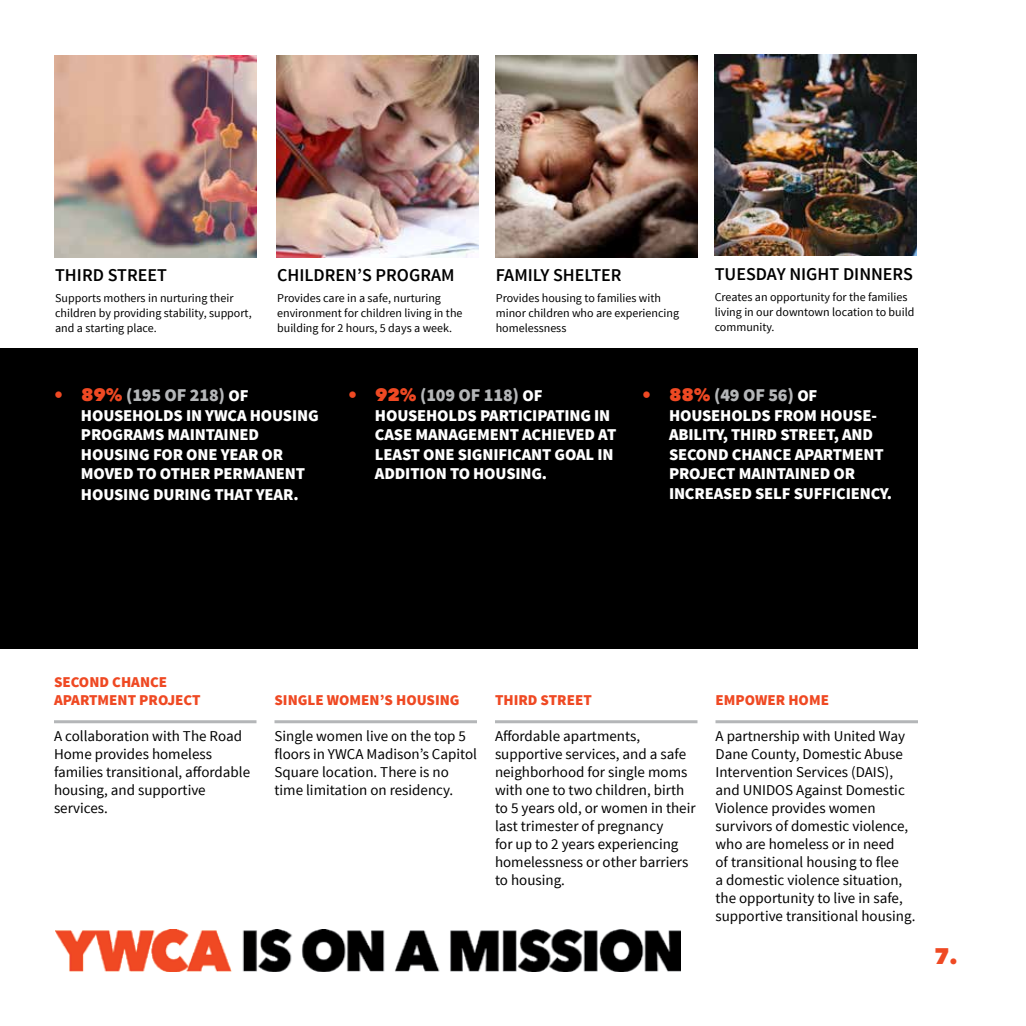
<style>
.page{position:relative;width:1026px;height:1026px;background:#fff}
.page>*{position:absolute;margin:0;border:0;box-sizing:border-box;transform-origin:0 0}
.t1{font:800 22.5px "Avenir Next LT Pro";color:#ef4923}
.t2{font:600 18px "Source Sans Pro";color:#000}
.t3{font:900 18px "Source Sans Pro";letter-spacing:-.01em;color:#b4b6b8}
.t4{font:900 16.5px/19.5px "Source Sans Pro";letter-spacing:-.01em;color:#fff}
.t5{font:15px/18px "Source Sans Pro";color:#000}
.t6{font:900 15px/18px "Source Sans Pro";color:#ef4923}
.t7{font:12px/15px "Source Sans Pro";color:#000}
.s1{font-family:"Avenir Next LT Pro";font-weight:800;color:#ef4923}
.s2{font-size:16.5px;color:#fff}
.s3{color:#fff}
</style>
<div class="page">
<div style="left:0;top:348px;width:918px;height:301px;background:#000"></div>
<hr style="left:54px;top:720px;width:202px;height:3px;background:#b4b6b8">
<hr style="left:716px;top:720px;width:202px;height:3px;background:#b4b6b8">
<hr style="left:495px;top:720px;width:203px;height:3px;background:#b4b6b8">
<hr style="left:274px;top:720px;width:203px;height:3px;background:#b4b6b8">
<img style="left:54px;top:55px;width:202px;height:202px">
<img style="left:277px;top:55px;width:202px;height:202px">
<img style="left:496px;top:55px;width:202px;height:202px">
<img style="left:715px;top:54px;width:202px;height:202px">
<img style="left:56px;top:930px;width:625px;height:42px">
<p class="t2" style="left:55px;top:263px;width:93px">TH IRD STREET</p>
<p class="t7" style="left:55px;top:291px;width:198px">Supports mothers in nurturing their children by providing stability, support, and a starting place.</p>
<p class="t2" style="left:277px;top:263px;width:176px">CH ILDREN’S PROGRAM</p>
<p class="t7" style="left:277px;top:291px;width:187px">Provides care in a safe, nurturing environment for children living in the building for 2 hours, 5 days a week.</p>
<p class="t2" style="left:496px;top:263px;width:127px">FAM ILY SHELTER</p>
<p class="t7" style="left:496px;top:291px;width:185px">Provides housing to families with minor children who are experiencing homelessness</p>
<p class="t2" style="left:715px;top:262px;width:198px">TUESDAY NIGHT DINNERS</p>
<p class="t7" style="left:715px;top:290px;width:201px">Creates an opportunity for the families living in our downtown location to build community.</p>
<p class="t3" style="left:54px;top:384px;width:196px"><span class="s1">• 89%</span> (195 OF 218) <span class="s2">OF</span></p>
<p class="t4" style="left:81px;top:406px;width:136px">HOUSEHOLDS IN YWC</p>
<p class="t4" style="left:81px;top:406px;width:239px;text-indent:156px">A HOUSING<br>PROGRAMS MAINTAINED<br>HOUSING FOR ONE YEAR OR<br>MOVED TO OTHER PERMAN ENT</p>
<p class="t4" style="left:81px;top:486px;width:219px">HOUSING DURING THAT YEAR.</p>
<p class="t3" style="left:348px;top:384px;width:196px"><span class="s1">• 92%</span> (109 OF 118) <span class="s2">OF</span></p>
<p class="t4" style="left:375px;top:406px;width:243px">HOUSEHOLDS PARTICIPATING IN<br>CASE MANAGEMENT ACHIEVED AT<br>LEAST ONE SIGNIFICANT GOAL IN<br>ADDITION TO HOUSING.</p>
<p class="t3" style="left:642px;top:384px;width:177px"><span class="s1">• 88%</span> (49 OF 56) <span class="s2">OF</span></p>
<p class="t4" style="left:669px;top:406px;width:225px">HOUSEHOLDS FROM HOUSE-<br>ABILITY, THIRD STREET, AND<br>SECOND CHANCE APARTMENT<br>PROJECT MAINTAINED OR<br>INCREASED SELF SUFFICIENCY.</p>
<p class="t6" style="left:54px;top:674px;width:148px">SECOND CHANCE<br>APARTMENT PROJECT</p>
<p class="t5" style="left:54px;top:728px;width:198px">A collaboration with The Road<br>Home provides homeless families transitional, affordable housing, and supportive services.</p>
<p class="t6" style="left:274px;top:692px;width:187px">SINGLE WOMEN’S HOUSING</p>
<p class="t5" style="left:274px;top:728px;width:204px">Single women live on the top 5 floors in YWCA Madison’s Capitol<br>Square location. There is no time limitation on residency.</p>
<p class="t6" style="left:495px;top:692px;width:98px">THIRD STREET</p>
<p class="t5" style="left:495px;top:728px;width:202px">Affordable apartments, supportive services, and a safe neighborhood for single moms with one to two children, birth to 5 years old, or women in their last trimester of pregnancy<br>for up to 2 years experiencing homelessness or other barriers to housing.</p>
<p class="t6" style="left:716px;top:692px;width:115px">EMPOWER HOME</p>
<p class="t5" style="left:716px;top:728px;width:201px">A partnership with United Way<br>Dane County, Domestic Abuse<br>Intervention Services (DAIS), and UNIDOS Against Domestic<br>Violence provides women survivors of domestic violence, who are homeless or in need<br>of transitional housing to flee<br>a domestic violence situation, the opportunity to live in safe, supportive transitional housing.</p>
<h1 class="t1" style="left:918px;top:942px;width:41px"><span class="s3">0</span>7.</h1>
</div>
